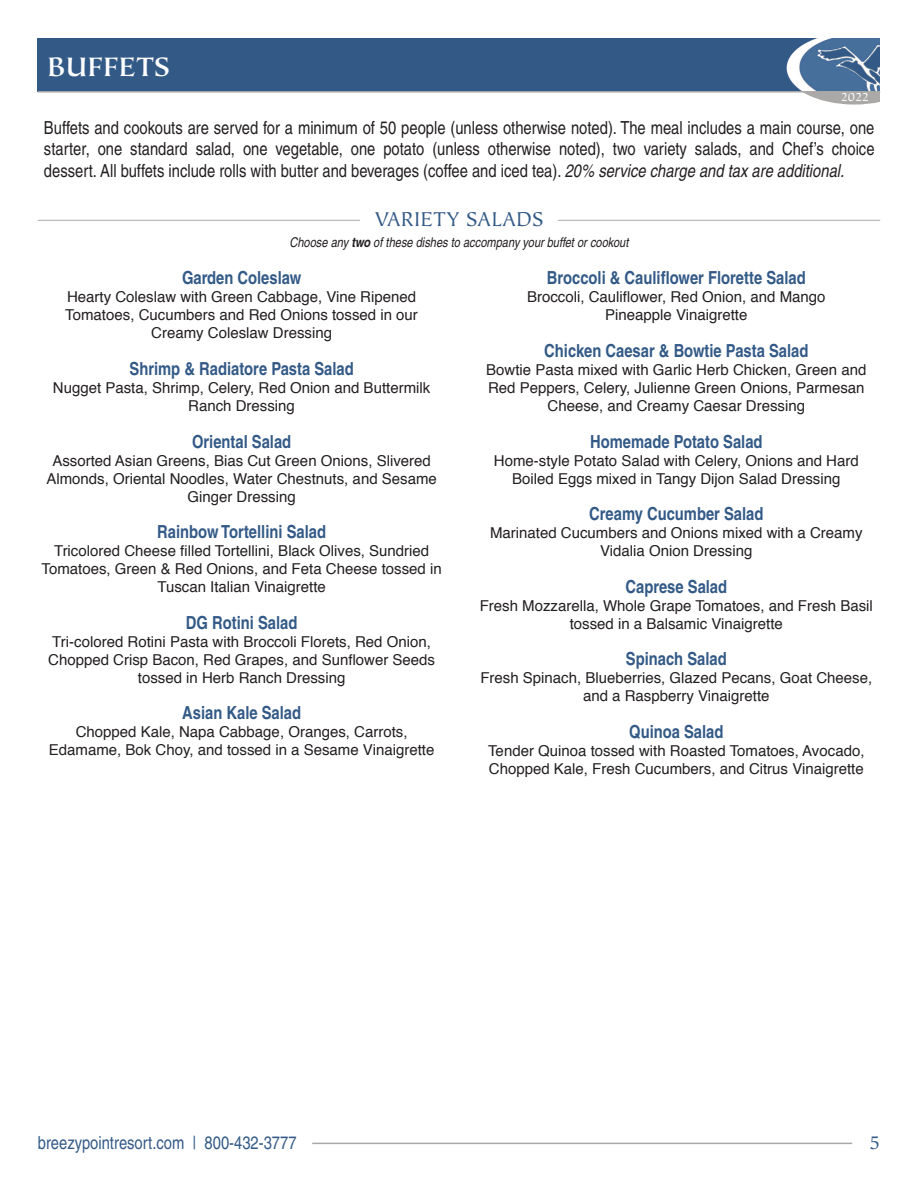
<style>
.page{position:relative;width:918px;height:1188px;background:#fff}
.page>*{position:absolute;margin:0;border:0;box-sizing:border-box;transform-origin:0 0}
.t1{font:700 30px "Tiepolo";color:#fff}
.t2{font:22.5px "Tiepolo";color:#335a87}
.t3{font:21px "Tiepolo";color:#335a87}
.t4{font:condensed 18px/21.6px "Helvetica";color:#231f20;text-align:justify}
.t5{font:700 condensed 18px "Helvetica";color:#335a87}
.t6{font:condensed 18px "Helvetica";color:#335a87}
.t7{font:15px/18px "Helvetica";color:#231f20;text-align:center}
.t8{font:italic condensed 13.5px "Helvetica";color:#231f20}
.t9{font:13.5px "Tiepolo";color:#fff}
.s1{font-style:italic}
.s2{font-weight:700}
</style>
<div class="page">
<svg style="left:804px;top:93px;width:76px;height:12px"></svg>
<div style="left:38px;top:38px;width:842px;height:54px;background:#335a87"></div>
<img style="left:786px;top:38px;width:94px;height:53px">
<hr style="left:38px;top:91px;width:842px;height:2px;background:#aaa9a8">
<hr style="left:312px;top:1143px;width:540px;height:1px;background:#aaa9a8">
<hr style="left:38px;top:220px;width:842px;height:1px;background:#aaa9a8">
<div style="left:360px;top:210px;width:198px;height:25px;background:#fff"></div>
<h1 class="t1" style="left:48px;top:50px;width:124px">BUFFETS</h1>
<p class="t9" style="left:841px;top:90px;width:30px">2022</p>
<p class="t4" style="left:44px;top:117px;width:832px">Buffets and cookouts are served for a minimum of 50 people (unless otherwise noted). The meal includes a main course, one starter, one standard salad, one vegetable, one potato (unless otherwise noted), two variety salads, and Chef’s choice dessert. All buffets include rolls with butter and beverages (coffee and iced tea). <span class="s1">20% service charge and tax are additional.</span></p>
<h2 class="t2" style="left:375px;top:207px;width:170px">VARIETY SALADS</h2>
<p class="t8" style="left:289px;top:235px;width:341px">Choose any <span class="s2">two</span> of these dishes to accompany your buffet or cookout</p>
<p class="t5" style="left:182px;top:267px;width:121px">Garden Coleslaw</p>
<p class="t7" style="left:65px;top:289px;width:354px">Hearty Coleslaw with Green Cabbage, Vine Ripened<br>Tomatoes, Cucumbers and Red Onions tossed in our<br>Creamy Coleslaw Dressing</p>
<p class="t5" style="left:129px;top:358px;width:226px">Shrimp &amp; Radiatore Pasta Salad</p>
<p class="t7" style="left:53px;top:379px;width:379px">Nugget Pasta, Shrimp, Celery, Red Onion and Buttermilk<br>Ranch Dressing</p>
<p class="t5" style="left:192px;top:430px;width:101px">Oriental Salad</p>
<p class="t7" style="left:46px;top:452px;width:392px">Assorted Asian Greens, Bias Cut Green Onions, Slivered<br>Almonds, Oriental Noodles, Water Chestnuts, and Sesame<br>Ginger Dressing</p>
<p class="t5" style="left:157px;top:521px;width:170px">Rainbow Tortellini Salad</p>
<p class="t7" style="left:42px;top:542px;width:402px">Tricolored Cheese filled Tortellini, Black Olives, Sundried<br>Tomatoes, Green &amp; Red Onions, and Feta Cheese tossed in<br>Tuscan Italian Vinaigrette</p>
<p class="t5" style="left:186px;top:611px;width:113px">DG Rotini Salad</p>
<p class="t7" style="left:48px;top:633px;width:388px">Tri-colored Rotini Pasta with Broccoli Florets, Red Onion,<br>Chopped Crisp Bacon, Red Grapes, and Sunflower Seeds tossed in Herb Ranch Dressing</p>
<p class="t5" style="left:182px;top:702px;width:120px">Asian Kale Salad</p>
<p class="t7" style="left:49px;top:724px;width:387px">Chopped Kale, Napa Cabbage, Oranges, Carrots,<br>Edamame, Bok Choy, and tossed in a Sesame Vinaigrette</p>
<p class="t5" style="left:547px;top:267px;width:260px">Broccoli &amp; Cauliflower Florette Salad</p>
<p class="t7" style="left:527px;top:289px;width:300px">Broccoli, Cauliflower, Red Onion, and Mango<br>Pineapple Vinaigrette</p>
<p class="t5" style="left:544px;top:340px;width:266px">Chicken Caesar &amp; Bowtie Pasta Salad</p>
<p class="t7" style="left:486px;top:361px;width:382px">Bowtie Pasta mixed with Garlic Herb Chicken, Green and<br>Red Peppers, Celery, Julienne Green Onions, Parmesan<br>Cheese, and Creamy Caesar Dressing</p>
<p class="t5" style="left:590px;top:430px;width:174px">Homemade Potato Salad</p>
<p class="t7" style="left:494px;top:452px;width:366px">Home-style Potato Salad with Celery, Onions and Hard<br>Boiled Eggs mixed in Tangy Dijon Salad Dressing</p>
<p class="t5" style="left:589px;top:503px;width:176px">Creamy Cucumber Salad</p>
<p class="t7" style="left:490px;top:524px;width:374px">Marinated Cucumbers and Onions mixed with a Creamy<br>Vidalia Onion Dressing</p>
<p class="t5" style="left:625px;top:575px;width:103px">Caprese Salad</p>
<p class="t7" style="left:480px;top:597px;width:395px">Fresh Mozzarella, Whole Grape Tomatoes, and Fresh Basil tossed in a Balsamic Vinaigrette</p>
<p class="t5" style="left:626px;top:648px;width:102px">Spinach Salad</p>
<p class="t7" style="left:480px;top:670px;width:393px">Fresh Spinach, Blueberries, Glazed Pecans, Goat Cheese, and a Raspberry Vinaigrette</p>
<p class="t5" style="left:629px;top:721px;width:96px">Quinoa Salad</p>
<p class="t7" style="left:488px;top:742px;width:378px;text-align:left">Tender Quinoa tossed with Roasted Tomatoes, Avocado,<br>Chopped Kale, Fresh Cucumbers, and Citrus Vinaigrette</p>
<p class="t6" style="left:38px;top:1132px;width:260px">breezypointresort.com | 800-432-3777</p>
<h3 class="t3" style="left:869px;top:1131px;width:13px">5</h3>
</div>
